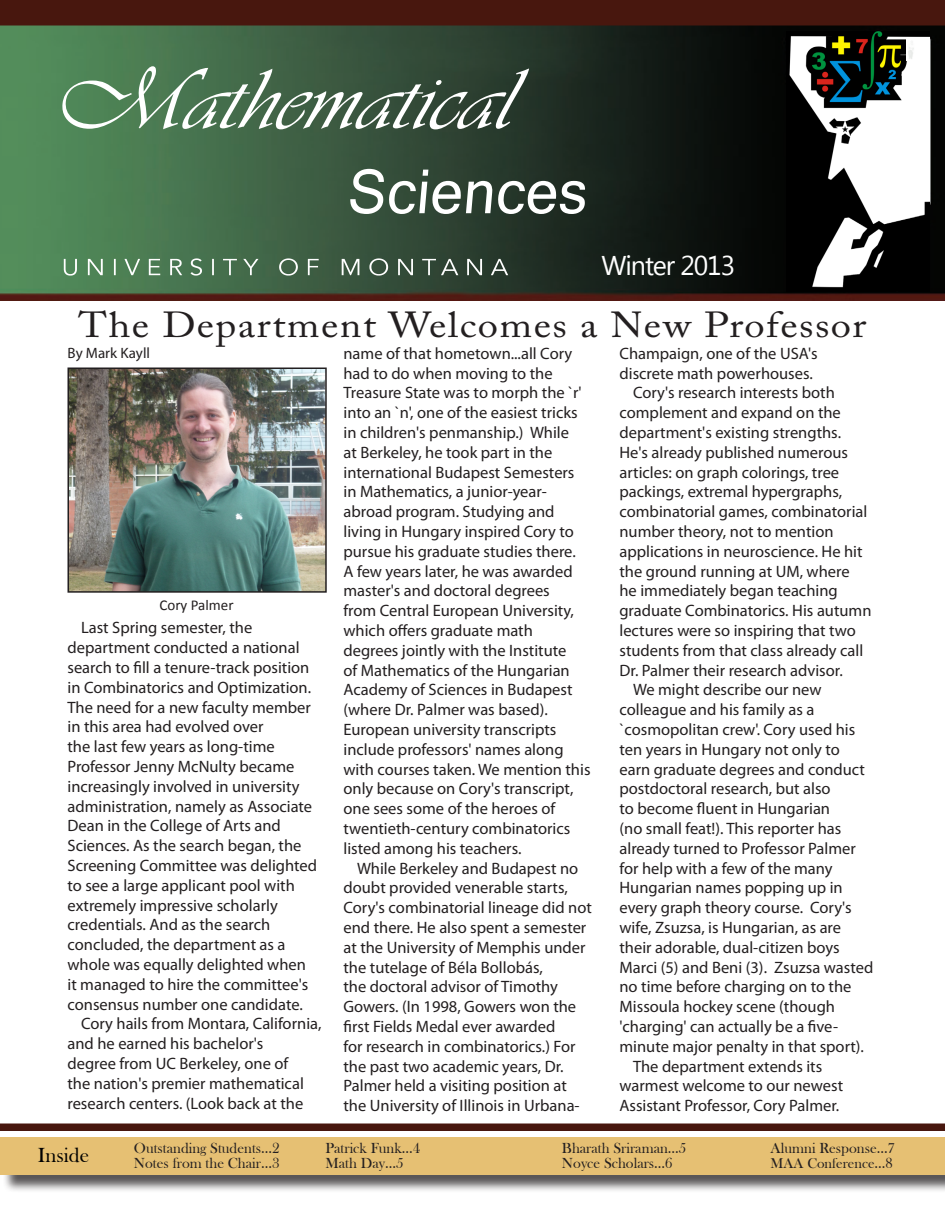
<style>
.page{position:relative;width:945px;height:1215px;background:#fff}
.page>*{position:absolute;margin:0;border:0;box-sizing:border-box;transform-origin:0 0}
.hed{font:90px "Vivaldii";color:#fff;scale:1.08 1}
.t1{font:66px "Gautami";color:#fff;scale:.95 1}
.hed-2{font:36px "Adobe Caslon Pro";letter-spacing:.035em;color:#231f20;scale:1.13 1}
.t2{font:27.15px "Khmer UI";letter-spacing:-.04em;color:#fff}
.t3{font:21px "Bask Old Face";color:#000}
.chair{font:16.5px/19.8px "Myriad Pro";color:#231f20}
.hed-3{font:15px "Bask Old Face";color:#231f20}
.t4{font:15px "Myriad Pro";color:#231f20}
.List_Paragraph{font:15px "Calibri";color:#231f20}
.hed-4{font:14.55px "Bask Old Face";color:#231f20}
.s1{font-size:15px}
</style>
<div class="page">
<div style="left:0;top:1124px;width:945px;height:7px;background:#48170e"></div>
<img style="left:0;top:26px;width:945px;height:274px">
<div style="left:0;top:0;width:945px;height:26px;background:#48170e"></div>
<img style="left:786px;top:31px;width:144px;height:260px">
<div style="left:2px;top:1139px;width:943px;height:54px;background:#231f20;opacity:.75"></div>
<div style="left:0;top:1137px;width:945px;height:38px;background:#e6c073"></div>
<img style="left:907px;top:39px;width:9px;height:21px">
<img style="left:62px;top:255px;width:449px;height:24px">
<img style="left:71px;top:371px;width:253px;height:219px">
<div style="left:68px;top:368px;width:259px;height:225px;border:2px solid #231f20"></div>
<p class="hed" style="left:51px;top:48px;width:426px">Mathematical</p>
<p class="t1" style="left:346px;top:152px;width:266px">Sciences</p>
<p class="t2" style="left:602px;top:250px;width:135px">Winter 2013</p>
<p class="hed-2" style="left:79px;top:303px;width:699px">The Department Welcomes a New Professor</p>
<p class="t4" style="left:68px;top:343px;width:84px">By Mark Kayll</p>
<p class="chair" style="left:344px;top:343px;width:249px">name of that hometown...all Cory had to do when moving to the<br>Treasure State was to morph the `r' into an `n', one of the easiest tricks in children's penmanship.) While<br>at Berkeley, he took part in the international Budapest Semesters in Mathematics, a junior-year&shy;abroad program. Studying and living in Hungary inspired Cory to pursue his graduate studies there.<br>A few years later, he was awarded master's and doctoral degrees<br>from Central European University, which offers graduate math degrees jointly with the Institute<br>of Mathematics of the Hungarian<br>Academy of Sciences in Budapest (where Dr. Palmer was based).<br>European university transcripts include professors' names along with courses taken. We mention this only because on Cory's transcript, one sees some of the heroes of twentieth-century combinatorics listed among his teachers.</p>
<p class="chair" style="left:344px;top:858px;width:250px;text-indent:14px">While Berkeley and Budapest no doubt provided venerable starts, Cory's combinatorial lineage did not end there. He also spent a semester at the University of Memphis under the tutelage of Béla Bollobás,<br>the doctoral advisor of Timothy Gowers. (In 1998, Gowers won the first Fields Medal ever awarded<br>for research in combinatorics.) For the past two academic years, Dr.<br>Palmer held a visiting position at the University of Illinois in Urbana-</p>
<p class="chair" style="left:620px;top:343px;width:200px">Champaign, one of the USA's discrete math powerhouses.</p>
<p class="chair" style="left:620px;top:383px;width:254px;text-indent:14px">Cory's research interests both complement and expand on the department's existing strengths.<br>He's already published numerous articles: on graph colorings, tree packings, extremal hypergraphs, combinatorial games, combinatorial number theory, not to mention applications in neuroscience. He hit the ground running at UM, where<br>he immediately began teaching graduate Combinatorics. His autumn lectures were so inspiring that two students from that class already call Dr. Palmer their research advisor.</p>
<p class="chair" style="left:620px;top:680px;width:255px;text-indent:14px">We might describe our new colleague and his family as a `cosmopolitan crew'. Cory used his ten years in Hungary not only to earn graduate degrees and conduct postdoctoral research, but also<br>to become fluent in Hungarian<br>(no small feat!). This reporter has already turned to Professor Palmer for help with a few of the many<br>Hungarian names popping up in every graph theory course. Cory's wife, Zsuzsa, is Hungarian, as are their adorable, dual-citizen boys<br>Marci (5) and Beni (3). Zsuzsa wasted no time before charging on to the<br>Missoula hockey scene (though 'charging' can actually be a five&shy;minute major penalty in that sport).</p>
<p class="chair" style="left:620px;top:1056px;width:225px;text-align:center">The department extends its warmest welcome to our newest<br>Assistant Professor, Cory Palmer.</p>
<p class="List_Paragraph" style="left:159px;top:596px;width:76px">Cory Palmer</p>
<p class="chair" style="left:68px;top:618px;width:251px;text-indent:14px">Last Spring semester, the department conducted a national search to fill a tenure-track position in Combinatorics and Optimization.<br>The need for a new faculty member in this area had evolved over<br>the last few years as long-time<br>Professor Jenny McNulty became increasingly involved in university administration, namely as Associate<br>Dean in the College of Arts and<br>Sciences. As the search began, the<br>Screening Committee was delighted to see a large applicant pool with extremely impressive scholarly credentials. And as the search concluded, the department as a whole was equally delighted when it managed to hire the committee's consensus number one candidate.</p>
<p class="chair" style="left:68px;top:1014px;width:256px;text-indent:14px">Cory hails from Montara, California, and he earned his bachelor's<br>degree from UC Berkeley, one of<br>the nation's premier mathematical research centers. (Look back at the</p>
<p class="t3" style="left:38px;top:1144px;width:53px">Inside</p>
<p class="hed-3" style="left:134px;top:1139px;width:147px">Outstanding Students...2</p>
<p class="hed-3" style="left:326px;top:1139px;width:96px">Patrick Funk...4</p>
<p class="hed-3" style="left:562px;top:1139px;width:126px">Bharath Sriraman...5</p>
<p class="hed-3" style="left:771px;top:1139px;width:126px">Alumni Response...7</p>
<p class="hed-3" style="left:326px;top:1155px;width:79px">Math Day...5</p>
<p class="hed-3" style="left:562px;top:1155px;width:112px">Noyce Scholars...6</p>
<p class="hed-4" style="left:771px;top:1155px;width:124px">MAA Conference<span class="s1">...8</span></p>
<p class="hed-3" style="left:134px;top:1155px;width:147px">Notes from the Chair...3</p>
</div>
